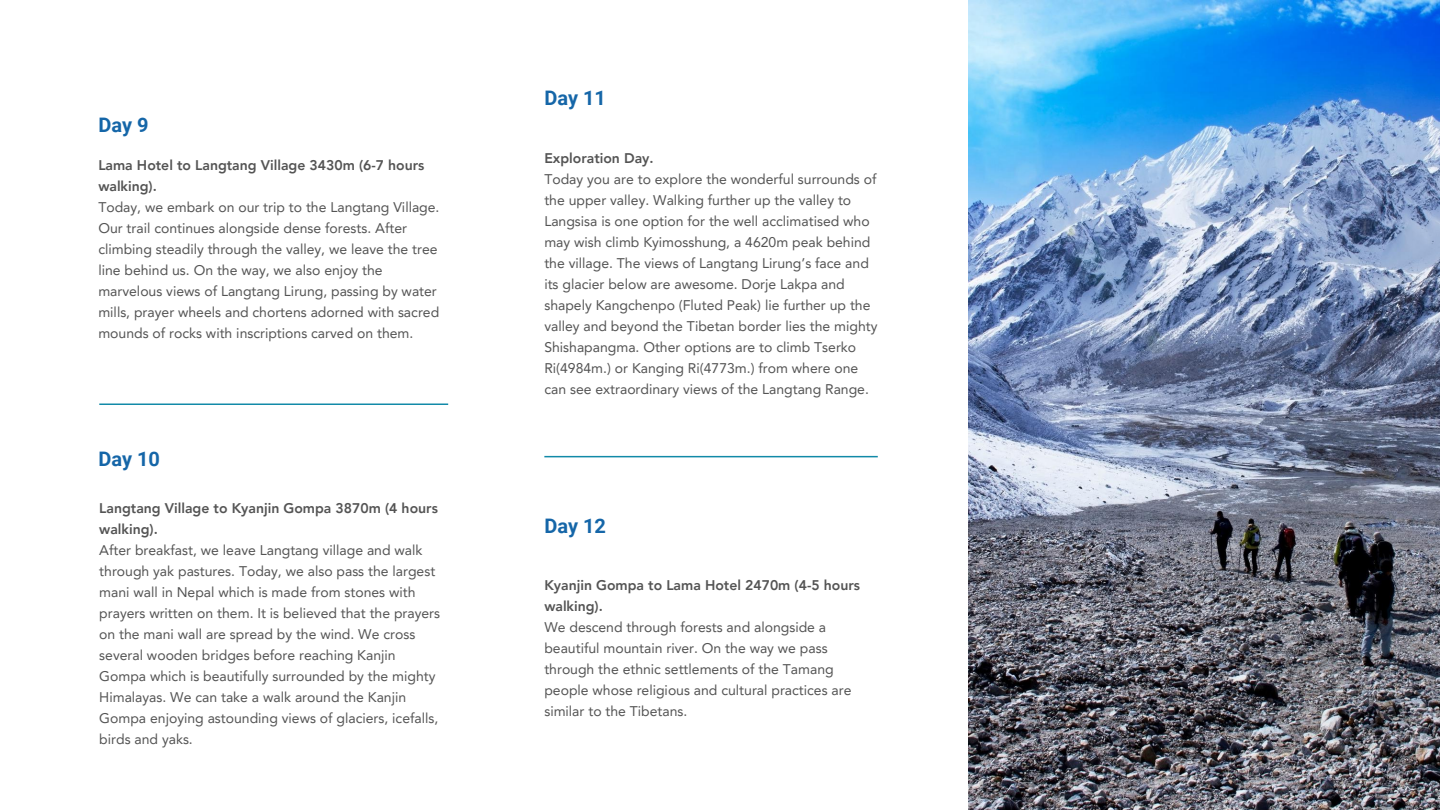
<style>
.page{position:relative;width:1440px;height:810px;background:#fff}
.page>*{position:absolute;margin:0;border:0;box-sizing:border-box;transform-origin:0 0}
.t1{font:700 20px "Roboto";color:#1566a8}
.t2{font:14px/21px "Avenir LT Pro";color:#545454}
.t3{font:800 14px/21px "Avenir LT Pro";color:#545454}
</style>
<div class="page">
<img style="left:969px;top:0;width:471px;height:810px">
<hr style="left:99px;top:404px;width:349px;height:1px;background:#128aa8">
<hr style="left:544px;top:456px;width:334px;height:1px;background:#128aa8">
<h1 class="t1" style="left:98px;top:114px;width:52px">Day 9</h1>
<p class="t3" style="left:98px;top:156px;width:328px">Lama Hotel to Langtang Village 3430m (6-7 hours walking).</p>
<p class="t2" style="left:98px;top:198px;width:343px">Today, we embark on our trip to the Langtang Village.<br>Our trail continues alongside dense forests. After climbing steadily through the valley, we leave the tree line behind us. On the way, we also enjoy the marvelous views of Langtang Lirung, passing by water mills, prayer wheels and chortens adorned with sacred mounds of rocks with inscriptions carved on them.</p>
<h1 class="t1" style="left:98px;top:448px;width:63px">Day 10</h1>
<p class="t3" style="left:99px;top:499px;width:340px">Langtang Village to Kyanjin Gompa 3870m (4 hours walking).</p>
<p class="t2" style="left:99px;top:541px;width:342px">After breakfast, we leave Langtang village and walk through yak pastures. Today, we also pass the largest mani wall in Nepal which is made from stones with prayers written on them. It is believed that the prayers on the mani wall are spread by the wind. We cross several wooden bridges before reaching Kanjin Gompa which is beautifully surrounded by the mighty Himalayas. We can take a walk around the Kanjin Gompa enjoying astounding views of glaciers, icefalls, birds and yaks.</p>
<h1 class="t1" style="left:544px;top:87px;width:63px">Day 11</h1>
<p class="t3" style="left:544px;top:148px;width:111px">Exploration Day.</p>
<p class="t2" style="left:544px;top:169px;width:335px">Today you are to explore the wonderful surrounds of the upper valley. Walking further up the valley to Langsisa is one option for the well acclimatised who may wish climb Kyimosshung, a 4620m peak behind the village. The views of Langtang Lirung’s face and its glacier below are awesome. Dorje Lakpa and shapely Kangchenpo (Fluted Peak) lie further up the valley and beyond the Tibetan border lies the mighty Shishapangma. Other options are to climb Tserko Ri(4984m.) or Kanging Ri(4773m.) from where one can see extraordinary views of the Langtang Range.</p>
<h1 class="t1" style="left:544px;top:514px;width:63px">Day 12</h1>
<p class="t3" style="left:544px;top:576px;width:317px">Kyanjin Gompa to Lama Hotel 2470m (4-5 hours walking).</p>
<p class="t2" style="left:544px;top:618px;width:309px">We descend through forests and alongside a beautiful mountain river. On the way we pass through the ethnic settlements of the Tamang people whose religious and cultural practices are similar to the Tibetans.</p>
</div>
